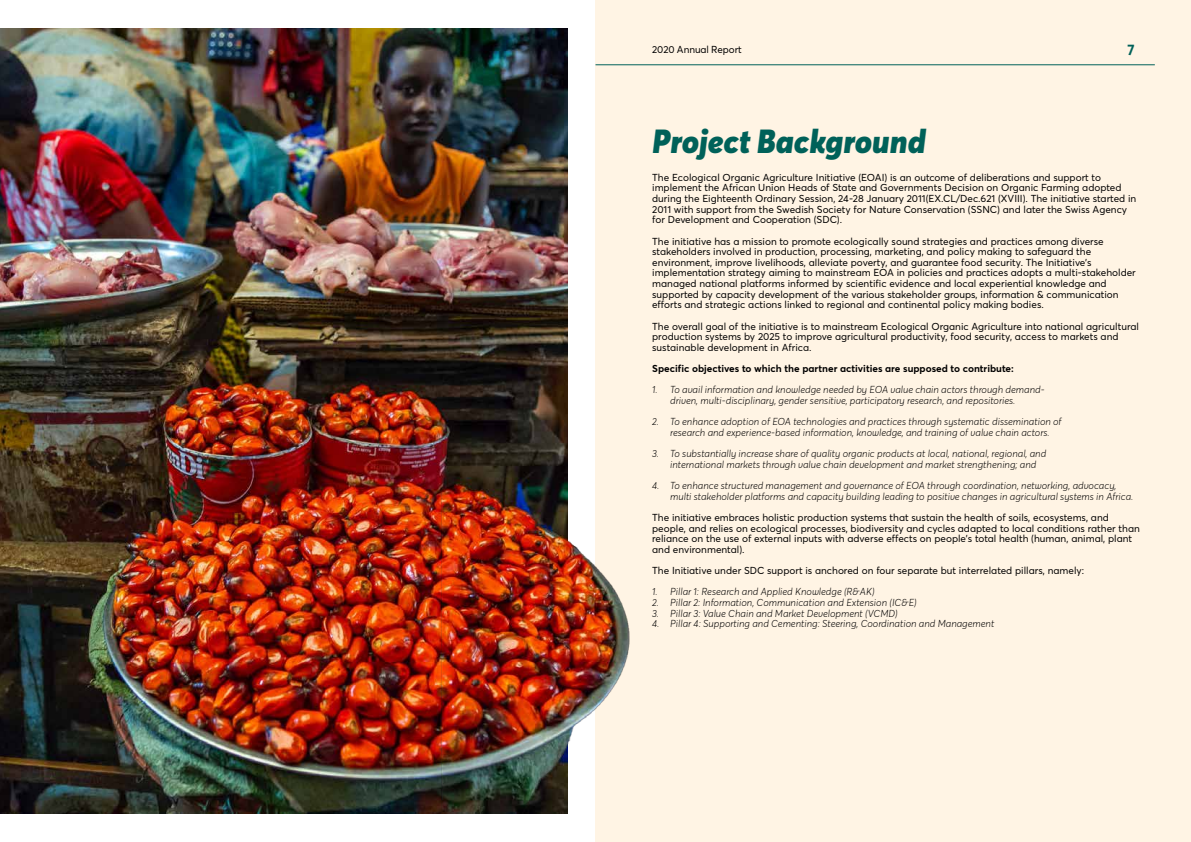
<style>
.page{position:relative;width:1191px;height:842px;background:#fff}
.page>*{position:absolute;margin:0;border:0;box-sizing:border-box;transform-origin:0 0}
.t1{font:italic 900 33px "Averta";color:#006159}
.t2{font:700 15px "Averta";color:#006159}
.t3{font:10px/10.6px "Averta";color:#000}
.t4{font:italic 300 10px/10.6px "Averta";color:#000}
.t5{font:700 10px "Averta";color:#000}
</style>
<div class="page">
<div style="left:595px;top:0;width:596px;height:842px;background:#fff4e4"></div>
<hr style="left:595px;top:64px;width:559px;height:1px;background:#006159">
<img style="left:0;top:28px;width:51px;height:786px">
<img style="left:51px;top:28px;width:627px;height:786px">
<p class="t3" style="left:652px;top:44px;width:91px">2020 Annual Report</p>
<h2 class="t2" style="left:1127px;top:40px;width:9px">7</h2>
<h1 class="t1" style="left:652px;top:120px;width:275px">Project Background</h1>
<p class="t3" style="left:652px;top:172px;width:486px">The Ecological Organic Agriculture Initiative (EOAI) is an outcome of deliberations and support to implement the African Union Heads of State and Governments Decision on Organic Farming adopted during the Eighteenth Ordinary Session, 24-28 January 2011(EX.CL/Dec.621 (XVIII). The initiative started in 2011 with support from the Swedish Society for Nature Conservation (SSNC) and later the Swiss Agency for Development and Cooperation (SDC).</p>
<p class="t3" style="left:652px;top:236px;width:485px">The initiative has a mission to promote ecologically sound strategies and practices among diverse stakeholders involved in production, processing, marketing, and policy making to safeguard the environment, improve livelihoods, alleviate poverty, and guarantee food security. The Initiative’s implementation strategy aiming to mainstream EOA in policies and practices adopts a multi-stakeholder managed national platforms informed by scientific evidence and local experiential knowledge and supported by capacity development of the various stakeholder groups, information &amp; communication efforts and strategic actions linked to regional and continental policy making bodies.</p>
<p class="t3" style="left:652px;top:321px;width:488px">The overall goal of the initiative is to mainstream Ecological Organic Agriculture into national agricultural production systems by 2025 to improve agricultural productivity, food security, access to markets and sustainable development in Africa.</p>
<p class="t5" style="left:652px;top:362px;width:363px">Specific objectives to which the partner activities are supposed to contribute:</p>
<p class="t4" style="left:670px;top:385px;width:376px;text-indent:-18px">1. To avail information and knowledge needed by EOA value chain actors through demand&shy;driven, multi-disciplinary, gender sensitive, participatory research, and repositories.</p>
<p class="t4" style="left:670px;top:417px;width:393px;text-indent:-18px">2. To enhance adoption of EOA technologies and practices through systematic dissemination of research and experience-based information, knowledge, and training of value chain actors.</p>
<p class="t4" style="left:670px;top:449px;width:377px;text-indent:-18px">3. To substantially increase share of quality organic products at local, national, regional, and international markets through value chain development and market strengthening; and</p>
<p class="t4" style="left:670px;top:481px;width:464px;text-indent:-18px">4. To enhance structured management and governance of EOA through coordination, networking, advocacy, multi stakeholder platforms and capacity building leading to positive changes in agricultural systems in Africa.</p>
<p class="t3" style="left:652px;top:512px;width:489px">The initiative embraces holistic production systems that sustain the health of soils, ecosystems, and people, and relies on ecological processes, biodiversity and cycles adapted to local conditions rather than reliance on the use of external inputs with adverse effects on people’s total health (human, animal, plant and environmental).</p>
<p class="t3" style="left:652px;top:565px;width:433px">The Initiative under SDC support is anchored on four separate but interrelated pillars, namely:</p>
<p class="t4" style="left:652px;top:587px;width:224px">1. Pillar 1: Research and Applied Knowledge (R&amp;AK)</p>
<p class="t4" style="left:652px;top:597px;width:266px">2. Pillar 2: Information, Communication and Extension (IC&amp;E)</p>
<p class="t4" style="left:652px;top:608px;width:247px">3. Pillar 3: Value Chain and Market Development (VCMD)</p>
<p class="t4" style="left:652px;top:619px;width:344px">4. Pillar 4: Supporting and Cementing: Steering, Coordination and Management</p>
</div>
